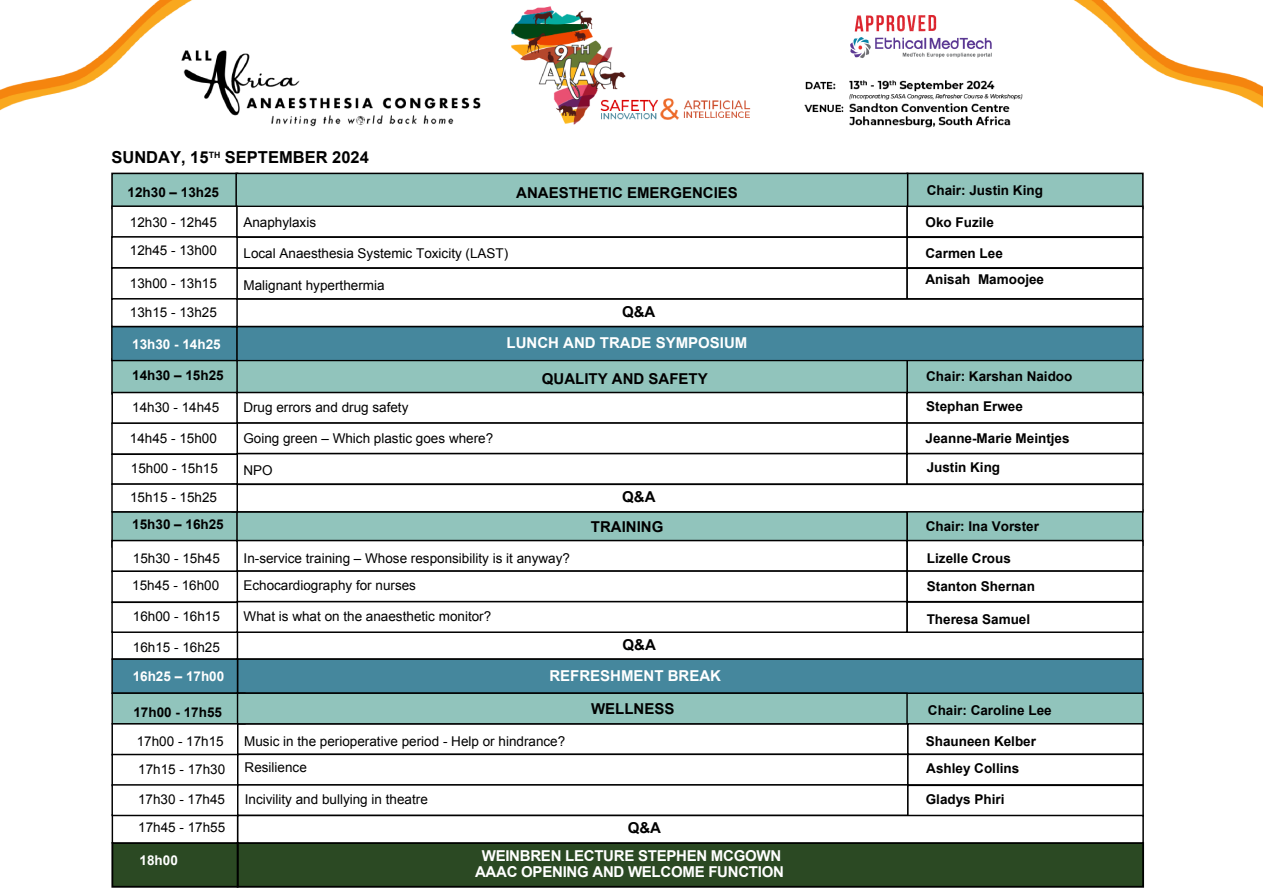
<style>
.page{position:relative;width:1263px;height:893px;background:#fff}
.page>*{position:absolute;margin:0;border:0;box-sizing:border-box;transform-origin:0 0}
.t1{font:700 16.5px "Arial";color:#000}
.t2{font:700 15px "Arial";color:#000}
.t3{font:700 15px/16.5px "Arial";letter-spacing:-.02em;color:#fff;text-align:center}
.t4{font:700 15px "Arial";color:#fff}
.t5{font:13.5px/27.5px "Arial";color:#000}
.t6{font:700 13.5px/25.8px "Arial";color:#000}
.t7{font:700 13.5px "Arial";color:#fff}
</style>
<div class="page">
<div style="left:904px;top:692px;width:240px;height:32px;background:#91c4bc"></div>
<div style="left:906px;top:509px;width:237px;height:37px;background:#91c4bc;border:2px solid #000"></div>
<div style="left:906px;top:359px;width:237px;height:37px;background:#91c4bc"></div>
<div style="left:906px;top:173px;width:238px;height:36px;background:#91c4bc;border:2px solid #000"></div>
<div style="left:111px;top:631px;width:127px;height:29px;background:#fff;border:1px solid #000"></div>
<div style="left:111px;top:511px;width:135px;height:37px;background:#91c4bc;border:1px solid #000"></div>
<div style="left:236px;top:511px;width:672px;height:37px;background:#91c4bc;border:2px solid #000"></div>
<div style="left:111px;top:358px;width:135px;height:37px;background:#91c4bc;border:2px solid #000"></div>
<div style="left:236px;top:358px;width:672px;height:37px;background:#91c4bc;border:2px solid #000"></div>
<div style="left:111px;top:173px;width:127px;height:36px;background:#91c4bc;border:2px solid #000"></div>
<div style="left:235px;top:173px;width:673px;height:36px;background:#91c4bc;border:2px solid #000"></div>
<div style="left:237px;top:658px;width:907px;height:36px;background:#45879d;border:2px solid #000"></div>
<div style="left:111px;top:658px;width:127px;height:36px;background:#45879d;border:1px solid #000"></div>
<div style="left:237px;top:842px;width:907px;height:46px;background:#2b4923;border:2px solid #000"></div>
<div style="left:111px;top:842px;width:127px;height:46px;background:#2b4923;border:2px solid #000"></div>
<div style="left:236px;top:392px;width:672px;height:32px;background:#fff;border:2px solid #000"></div>
<div style="left:236px;top:422px;width:672px;height:32px;background:#fff;border:2px solid #000"></div>
<div style="left:236px;top:453px;width:672px;height:32px;background:#fff;border:2px solid #000"></div>
<div style="left:236px;top:206px;width:672px;height:32px;background:#fff;border:1px solid #000"></div>
<div style="left:236px;top:237px;width:672px;height:31px;background:#fff;border:1px solid #000"></div>
<div style="left:236px;top:268px;width:672px;height:31px;background:#fff;border:1px solid #000"></div>
<div style="left:906px;top:206px;width:237px;height:32px;background:#fff;border:2px solid #000"></div>
<div style="left:906px;top:237px;width:237px;height:32px;background:#fff;border:2px solid #000"></div>
<div style="left:906px;top:268px;width:237px;height:32px;background:#fff;border:2px solid #000"></div>
<div style="left:906px;top:392px;width:238px;height:32px;background:#fff;border:2px solid #000"></div>
<div style="left:906px;top:422px;width:238px;height:32px;background:#fff;border:2px solid #000"></div>
<div style="left:906px;top:453px;width:238px;height:32px;background:#fff;border:2px solid #000"></div>
<div style="left:111px;top:326px;width:127px;height:35px;background:#45879d;border:1px solid #000"></div>
<div style="left:236px;top:326px;width:907px;height:35px;background:#45879d;border:1px solid #000"></div>
<div style="left:236px;top:540px;width:672px;height:32px;background:#fff;border:2px solid #000"></div>
<div style="left:236px;top:570px;width:672px;height:32px;background:#fff;border:2px solid #000"></div>
<div style="left:236px;top:601px;width:672px;height:32px;background:#fff;border:2px solid #000"></div>
<div style="left:906px;top:540px;width:238px;height:32px;background:#fff;border:2px solid #000"></div>
<div style="left:906px;top:570px;width:238px;height:32px;background:#fff;border:2px solid #000"></div>
<div style="left:906px;top:601px;width:238px;height:32px;background:#fff;border:1px solid #000"></div>
<div style="left:230px;top:723px;width:679px;height:32px;background:#fff;border:2px solid #000"></div>
<div style="left:232px;top:754px;width:677px;height:32px;background:#fff;border:2px solid #000"></div>
<div style="left:232px;top:784px;width:677px;height:32px;background:#fff;border:2px solid #000"></div>
<div style="left:907px;top:723px;width:237px;height:32px;background:#fff;border:2px solid #000"></div>
<div style="left:907px;top:754px;width:237px;height:32px;background:#fff;border:2px solid #000"></div>
<div style="left:907px;top:785px;width:237px;height:32px;background:#fff;border:2px solid #000"></div>
<div style="left:111px;top:205px;width:127px;height:33px;background:#fff;border:2px solid #000"></div>
<div style="left:111px;top:236px;width:127px;height:33px;background:#fff;border:2px solid #000"></div>
<div style="left:111px;top:267px;width:127px;height:33px;background:#fff;border:2px solid #000"></div>
<div style="left:231px;top:298px;width:912px;height:29px;border:2px solid #000"></div>
<div style="left:111px;top:298px;width:127px;height:29px;background:#fff;border:1px solid #000"></div>
<div style="left:111px;top:392px;width:127px;height:32px;background:#fff;border:2px solid #000"></div>
<div style="left:111px;top:422px;width:127px;height:33px;background:#fff;border:2px solid #000"></div>
<div style="left:111px;top:453px;width:127px;height:32px;background:#fff;border:1px solid #000"></div>
<div style="left:111px;top:540px;width:127px;height:32px;background:#fff;border:2px solid #000"></div>
<div style="left:111px;top:570px;width:127px;height:33px;background:#fff;border:2px solid #000"></div>
<div style="left:111px;top:602px;width:127px;height:31px;background:#fff;border:1px solid #000"></div>
<div style="left:231px;top:484px;width:913px;height:28px;border:2px solid #000"></div>
<div style="left:111px;top:483px;width:127px;height:29px;background:#fff;border:1px solid #000"></div>
<div style="left:112px;top:692px;width:134px;height:32px;background:#91c4bc;border:1px solid #000"></div>
<div style="left:237px;top:692px;width:671px;height:32px;background:#91c4bc;border:1px solid #000"></div>
<div style="left:112px;top:814px;width:126px;height:30px;background:#fff;border:1px solid #000"></div>
<div style="left:111px;top:723px;width:127px;height:32px;background:#fff;border:2px solid #000"></div>
<div style="left:111px;top:754px;width:127px;height:32px;background:#fff;border:2px solid #000"></div>
<div style="left:111px;top:784px;width:127px;height:32px;background:#fff;border:1px solid #000"></div>
<div style="left:237px;top:815px;width:907px;height:29px;border:2px solid #000"></div>
<img style="left:0;top:0;width:1263px;height:128px">
<p class="t1" style="left:111px;top:146px;width:259px">SUNDAY, 15<sup>TH</sup> SEPTEMBER 2024</p>
<p class="t6" style="left:128px;top:180px;width:93px">12h30 – 13h25</p>
<p class="t2" style="left:516px;top:183px;width:223px">ANAESTHETIC EMERGENCIES</p>
<p class="t5" style="left:130px;top:207px;width:89px;line-height:29px">12h30 - 12h45<br>12h45 - 13h00</p>
<p class="t5" style="left:130px;top:269px;width:89px">13h00 - 13h15</p>
<p class="t5" style="left:243px;top:208px;width:74px">Anaphylaxis</p>
<p class="t5" style="left:244px;top:240px;width:266px">Local Anaesthesia Systemic Toxicity (LAST)</p>
<p class="t5" style="left:244px;top:272px;width:143px">Malignant hyperthermia</p>
<p class="t5" style="left:130px;top:299px;width:89px">13h15 - 13h25</p>
<p class="t2" style="left:622px;top:302px;width:35px">Q&amp;A</p>
<p class="t7" style="left:132px;top:335px;width:90px">13h30 - 14h25</p>
<p class="t4" style="left:507px;top:332px;width:242px">LUNCH AND TRADE SYMPOSIUM</p>
<p class="t6" style="left:132px;top:363px;width:93px">14h30 – 15h25</p>
<p class="t2" style="left:542px;top:369px;width:167px">QUALITY AND SAFETY</p>
<p class="t5" style="left:132px;top:394px;width:89px">14h30 - 14h45</p>
<p class="t5" style="left:130px;top:424px;width:89px">14h45 - 15h00</p>
<p class="t5" style="left:130px;top:454px;width:89px;line-height:29.2px">15h00 - 15h15<br>15h15 - 15h25</p>
<p class="t5" style="left:243px;top:394px;width:167px">Drug errors and drug safety</p>
<p class="t5" style="left:243px;top:424px;width:251px">Going green – Which plastic goes where?</p>
<p class="t5" style="left:244px;top:457px;width:31px">NPO</p>
<p class="t2" style="left:622px;top:487px;width:35px">Q&amp;A</p>
<p class="t6" style="left:132px;top:512px;width:93px">15h30 – 16h25</p>
<p class="t2" style="left:591px;top:517px;width:74px">TRAINING</p>
<p class="t5" style="left:132px;top:544px;width:89px">15h30 - 15h45<br>15h45 - 16h00</p>
<p class="t5" style="left:133px;top:603px;width:89px">16h00 - 16h15</p>
<p class="t5" style="left:133px;top:633px;width:89px">16h15 - 16h25</p>
<p class="t5" style="left:243px;top:544px;width:328px">In-service training – Whose responsibility is it anyway?<br>Echocardiography for nurses</p>
<p class="t5" style="left:244px;top:603px;width:249px">What is what on the anaesthetic monitor?</p>
<p class="t2" style="left:622px;top:634px;width:35px">Q&amp;A</p>
<p class="t7" style="left:133px;top:667px;width:93px">16h25 – 17h00</p>
<p class="t4" style="left:549px;top:665px;width:173px">REFRESHMENT BREAK</p>
<p class="t6" style="left:133px;top:699px;width:90px">17h00 - 17h55</p>
<p class="t2" style="left:591px;top:699px;width:85px">WELLNESS</p>
<p class="t5" style="left:137px;top:727px;width:90px;line-height:28.3px">17h00 - 17h15<br>17h15 - 17h30</p>
<p class="t5" style="left:138px;top:785px;width:89px;line-height:28px">17h30 - 17h45<br>17h45 - 17h55</p>
<p class="t7" style="left:140px;top:851px;width:40px">18h00</p>
<p class="t5" style="left:244px;top:728px;width:323px">Music in the perioperative period - Help or hindrance?</p>
<p class="t5" style="left:245px;top:754px;width:64px">Resilience</p>
<p class="t5" style="left:245px;top:786px;width:185px">Incivility and bullying in theatre</p>
<p class="t2" style="left:628px;top:818px;width:35px">Q&amp;A</p>
<p class="t3" style="left:475px;top:847px;width:310px">WEINBREN LECTURE STEPHEN MCGOWN<br>AAAC OPENING AND WELCOME FUNCTION</p>
<p class="t6" style="left:927px;top:177px;width:118px">Chair: Justin King</p>
<p class="t6" style="left:925px;top:209px;width:70px">Oko Fuzile</p>
<p class="t6" style="left:925px;top:241px;width:120px">Carmen Lee<br>Anisah Mamoojee</p>
<p class="t6" style="left:926px;top:364px;width:148px">Chair: Karshan Naidoo</p>
<p class="t6" style="left:926px;top:394px;width:98px">Stephan Erwee</p>
<p class="t6" style="left:925px;top:423px;width:146px;line-height:29.5px">Jeanne-Marie Meintjes<br>Justin King</p>
<p class="t6" style="left:926px;top:514px;width:115px">Chair: Ina Vorster</p>
<p class="t6" style="left:927px;top:544px;width:110px;line-height:29px">Lizelle Crous<br>Stanton Shernan</p>
<p class="t6" style="left:927px;top:606px;width:105px">Theresa Samuel</p>
<p class="t6" style="left:928px;top:697px;width:125px">Chair: Caroline Lee</p>
<p class="t6" style="left:926px;top:728px;width:112px;line-height:27.2px">Shauneen Kelber<br>Ashley Collins</p>
<p class="t6" style="left:926px;top:787px;width:80px">Gladys Phiri</p>
</div>
